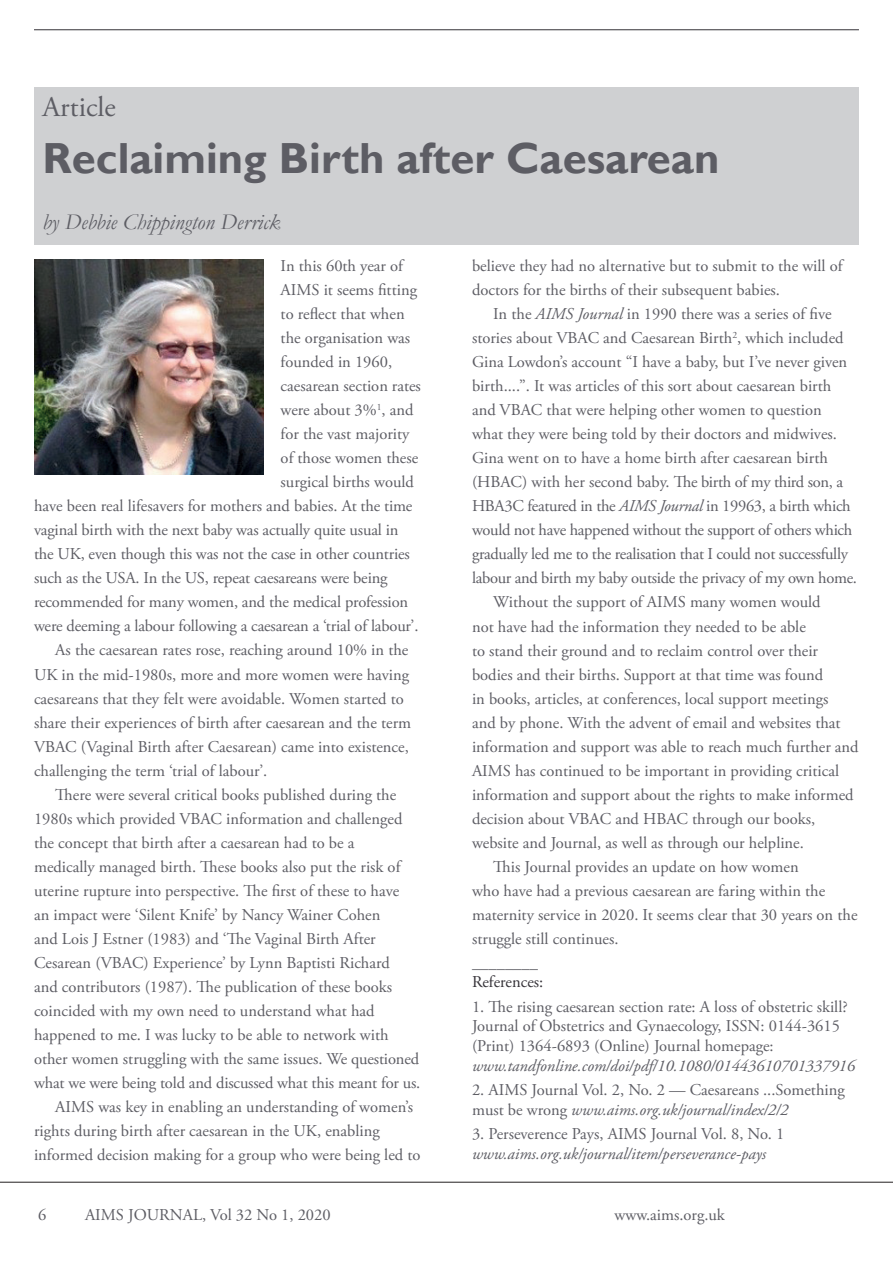
<style>
.page{position:relative;width:893px;height:1263px;background:#fff}
.page>*{position:absolute;margin:0;border:0;box-sizing:border-box;transform-origin:0 0}
.t1{font:700 43.5px "Gill Sans";color:#5d5d64}
.t2{font:28.5px "Adobe Garamond Pro";color:#5d5d64}
.t3{font:italic 22.5px "Garamond";color:#5d5d64}
.t4{font:16.5px/19.8px "Adobe Garamond Pro";color:#5d5d64}
.t5{font:16.5px "Adobe Garamond Pro";letter-spacing:-.02em;color:#5d5d64}
.t6{font:italic 16.5px "Adobe Garamond Pro";color:#5d5d64}
.t7{font:16.5px "Adobe Garamond Pro";color:#343137}
.s1{font-style:italic}
</style>
<div class="page">
<hr style="left:0;top:1182px;width:893px;height:1px;background:#231f20">
<hr style="left:34px;top:30px;width:825px;height:1px;background:#343137">
<div style="left:34px;top:87px;width:825px;height:158px;background:#cfd0d2"></div>
<img style="left:34px;top:259px;width:230px;height:215px">
<h2 class="t2" style="left:43px;top:90px;width:75px">Article</h2>
<h1 class="t1" style="left:43px;top:132px;width:678px">Reclaiming Birth after Caesarean</h1>
<h3 class="t3" style="left:43px;top:207px;width:240px">by Debbie Chippington Derrick</h3>
<p class="t4" style="left:281px;top:257px;width:124px">In this 60th year of</p>
<p class="t4" style="left:281px;top:281px;width:138px">AIMS it seems fitting</p>
<p class="t4" style="left:281px;top:305px;width:125px">to reflect that when</p>
<p class="t4" style="left:281px;top:329px;width:131px">the organisation was</p>
<p class="t4" style="left:281px;top:353px;width:113px">founded in 1960,</p>
<p class="t4" style="left:281px;top:377px;width:142px">caesarean section rates</p>
<p class="t4" style="left:281px;top:401px;width:134px">were about 3%<sup>1</sup>, and</p>
<p class="t4" style="left:281px;top:425px;width:130px">for the vast majority</p>
<p class="t4" style="left:281px;top:449px;width:139px">of those women these</p>
<p class="t4" style="left:281px;top:473px;width:135px">surgical births would</p>
<p class="t4" style="left:34px;top:497px;width:380px">have been real lifesavers for mothers and babies. At the time</p>
<p class="t4" style="left:34px;top:521px;width:366px">vaginal birth with the next baby was actually quite usual in</p>
<p class="t4" style="left:34px;top:545px;width:377px">the UK, even though this was not the case in other countries</p>
<p class="t4" style="left:34px;top:569px;width:355px">such as the USA. In the US, repeat caesareans were being</p>
<p class="t4" style="left:34px;top:593px;width:376px">recommended for many women, and the medical profession</p>
<p class="t4" style="left:34px;top:617px;width:386px">were deeming a labour following a caesarean a ‘trial of labour’.</p>
<p class="t4" style="left:55px;top:641px;width:355px">As the caesarean rates rose, reaching around 10% in the</p>
<p class="t4" style="left:34px;top:665px;width:377px">UK in the mid-1980s, more and more women were having</p>
<p class="t4" style="left:34px;top:689px;width:371px">caesareans that they felt were avoidable. Women started to</p>
<p class="t4" style="left:34px;top:713px;width:379px">share their experiences of birth after caesarean and the term</p>
<p class="t4" style="left:34px;top:737px;width:376px">VBAC (Vaginal Birth after Caesarean) came into existence,</p>
<p class="t4" style="left:34px;top:761px;width:235px">challenging the term ‘trial of labour’.</p>
<p class="t4" style="left:55px;top:785px;width:343px">There were several critical books published during the</p>
<p class="t4" style="left:34px;top:809px;width:370px">1980s which provided VBAC information and challenged</p>
<p class="t4" style="left:34px;top:833px;width:322px">the concept that birth after a caesarean had to be a</p>
<p class="t4" style="left:34px;top:857px;width:368px">medically managed birth. These books also put the risk of</p>
<p class="t4" style="left:34px;top:881px;width:367px">uterine rupture into perspective. The first of these to have</p>
<p class="t4" style="left:34px;top:905px;width:348px">an impact were ‘Silent Knife’ by Nancy Wainer Cohen</p>
<p class="t4" style="left:34px;top:929px;width:343px">and Lois J Estner (1983) and ‘The Vaginal Birth After</p>
<p class="t4" style="left:34px;top:953px;width:357px">Cesarean (VBAC) Experience’ by Lynn Baptisti Richard</p>
<p class="t4" style="left:34px;top:977px;width:360px">and contributors (1987). The publication of these books</p>
<p class="t4" style="left:34px;top:1001px;width:342px">coincided with my own need to understand what had</p>
<p class="t4" style="left:34px;top:1025px;width:356px">happened to me. I was lucky to be able to network with</p>
<p class="t4" style="left:34px;top:1049px;width:387px">other women struggling with the same issues. We questioned</p>
<p class="t4" style="left:34px;top:1073px;width:388px">what we were being told and discussed what this meant for us.</p>
<p class="t4" style="left:55px;top:1097px;width:359px">AIMS was key in enabling an understanding of women’s</p>
<p class="t4" style="left:34px;top:1121px;width:347px">rights during birth after caesarean in the UK, enabling</p>
<p class="t4" style="left:34px;top:1145px;width:388px">informed decision making for a group who were being led to</p>
<p class="t4" style="left:472px;top:255px;width:372px;line-height:24px">believe they had no alternative but to submit to the will of doctors for the births of their subsequent babies.</p>
<p class="t4" style="left:493px;top:305px;width:340px">In the <span class="s1">AIMS Journal</span> in 1990 there was a series of five</p>
<p class="t4" style="left:472px;top:329px;width:373px">stories about VBAC and Caesarean Birth<sup>2</sup>, which included</p>
<p class="t4" style="left:472px;top:353px;width:377px">Gina Lowdon’s account “I have a baby, but I’ve never given</p>
<p class="t4" style="left:472px;top:377px;width:361px">birth....”. It was articles of this sort about caesarean birth</p>
<p class="t4" style="left:472px;top:401px;width:351px">and VBAC that were helping other women to question</p>
<p class="t4" style="left:472px;top:425px;width:366px">what they were being told by their doctors and midwives.</p>
<p class="t4" style="left:472px;top:449px;width:358px">Gina went on to have a home birth after caesarean birth</p>
<p class="t4" style="left:472px;top:473px;width:372px">(HBAC) with her second baby. The birth of my third son, a</p>
<p class="t5" style="left:472px;top:496px;width:380px">HBA3C featured in the <span class="s1">AIMS Journal</span> in 19963, a birth which</p>
<p class="t5" style="left:472px;top:520px;width:382px">would not have happened without the support of others which</p>
<p class="t5" style="left:472px;top:544px;width:377px">gradually led me to the realisation that I could not successfully</p>
<p class="t5" style="left:472px;top:568px;width:387px">labour and birth my baby outside the privacy of my own home.</p>
<p class="t4" style="left:493px;top:593px;width:329px">Without the support of AIMS many women would</p>
<p class="t4" style="left:472px;top:617px;width:335px">not have had the information they needed to be able</p>
<p class="t4" style="left:472px;top:641px;width:348px">to stand their ground and to reclaim control over their</p>
<p class="t4" style="left:472px;top:665px;width:353px">bodies and their births. Support at that time was found</p>
<p class="t4" style="left:472px;top:689px;width:358px">in books, articles, at conferences, local support meetings</p>
<p class="t4" style="left:472px;top:713px;width:370px">and by phone. With the advent of email and websites that</p>
<p class="t4" style="left:472px;top:737px;width:388px">information and support was able to reach much further and</p>
<p class="t4" style="left:472px;top:761px;width:369px">AIMS has continued to be important in providing critical</p>
<p class="t4" style="left:472px;top:785px;width:383px">information and support about the rights to make informed</p>
<p class="t4" style="left:472px;top:809px;width:345px">decision about VBAC and HBAC through our books,</p>
<p class="t4" style="left:472px;top:833px;width:333px">website and Journal, as well as through our helpline.</p>
<p class="t4" style="left:493px;top:857px;width:307px">This Journal provides an update on how women</p>
<p class="t4" style="left:472px;top:881px;width:355px">who have had a previous caesarean are faring within the</p>
<p class="t4" style="left:472px;top:905px;width:387px">maternity service in 2020. It seems clear that 30 years on the</p>
<p class="t4" style="left:472px;top:929px;width:148px">struggle still continues.</p>
<p class="t4" style="left:472px;top:953px;width:67px">________</p>
<p class="t7" style="left:472px;top:972px;width:73px">References:</p>
<p class="t4" style="left:472px;top:997px;width:377px">1. The rising caesarean section rate: A loss of obstetric skill?<br>Journal of Obstetrics and Gynaecology, ISSN: 0144-3615 (Print) 1364-6893 (Online) Journal homepage:</p>
<p class="t6" style="left:472px;top:1056px;width:385px">www.tandfonline.com/doi/pdf/10.1080/01443610701337916</p>
<p class="t4" style="left:472px;top:1080px;width:374px">2. AIMS Journal Vol. 2, No. 2 — Caesareans ...Something must be wrong <span class="s1">www.aims.org.uk/journal/index/2/2</span></p>
<p class="t4" style="left:472px;top:1124px;width:314px">3. Perseverence Pays, AIMS Journal Vol. 8, No. 1</p>
<p class="t6" style="left:472px;top:1143px;width:296px">www.aims.org.uk/journal/item/perseverance-pays</p>
<p class="t4" style="left:38px;top:1205px;width:10px">6</p>
<p class="t4" style="left:85px;top:1205px;width:247px">AIMS JOURNAL, Vol 32 No 1, 2020</p>
<p class="t4" style="left:615px;top:1205px;width:112px">www.aims.org.uk</p>
</div>
